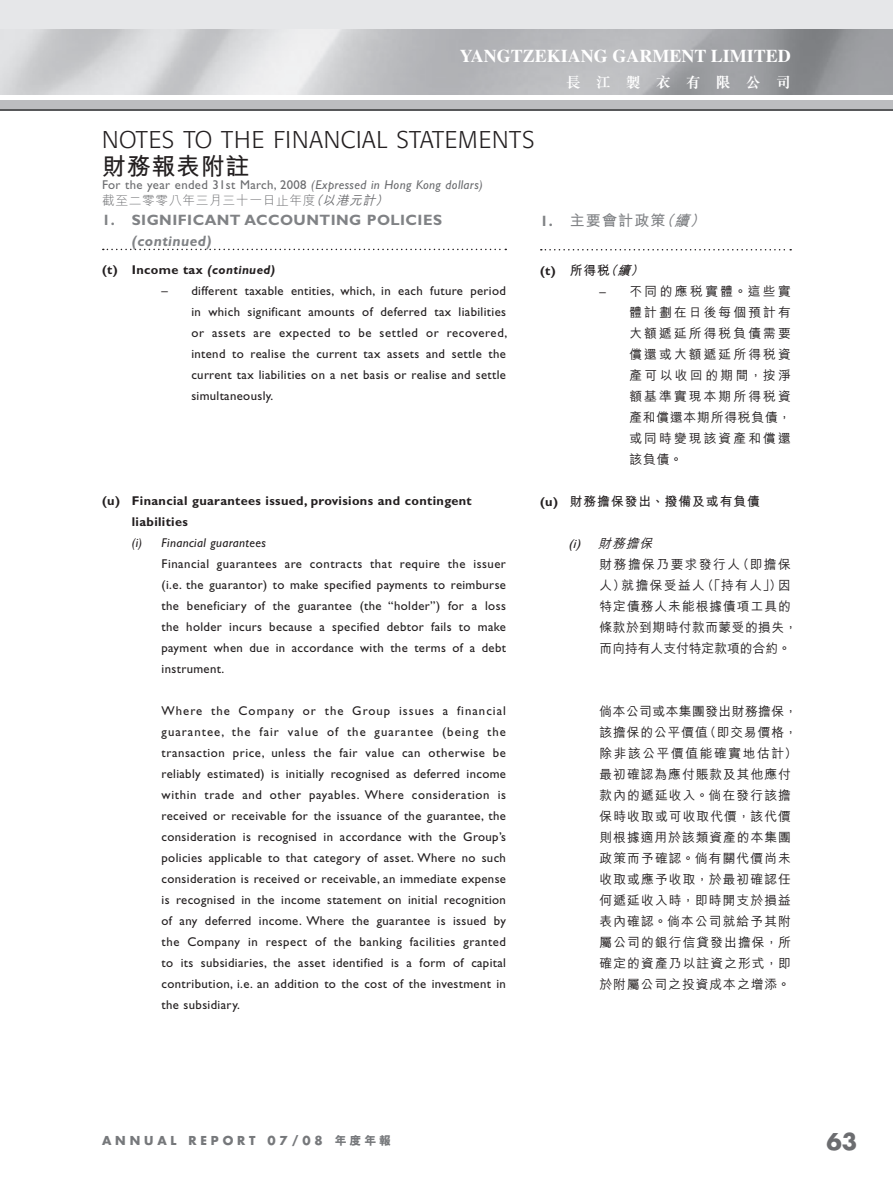
<style>
.page{position:relative;width:893px;height:1191px;background:#fff}
.page>*{position:absolute;margin:0;border:0;box-sizing:border-box;transform-origin:0 0}
.t1{font:300 24px "Formata";letter-spacing:.03em;color:#231f20}
.t2{font:24px "M Hei HK Bold B5 pc H";letter-spacing:.03em;color:#231f20}
.t3{font:700 22.5px "Futura Std";color:#6c6d70}
.t4{font:700 18px "Times LT Std";color:#fff}
.t5{font:700 15px "Gill Sans Std";letter-spacing:.03em;color:#808285}
.t6{font:italic 700 15px "Gill Sans Std";letter-spacing:.03em;color:#808285}
.t7{font:15px "M Hei HK Bold B5 pc H";letter-spacing:.08em;color:#808285}
.t8{font:15px "M Sung HK Bold B5 pc H";letter-spacing:1em;color:#fff}
.t9{font:12.75px/21px "Gill Sans Std";letter-spacing:.03em;color:#231f20;text-align:justify}
.t10{font:12.75px/21px "M Hei HK Medium B5 pc H";letter-spacing:.085em;color:#231f20}
.t11{font:700 12.75px/21px "Gill Sans Std";letter-spacing:.03em;color:#231f20}
.t12{font:12.75px "Gill Sans Std";letter-spacing:.03em;color:#6c6d70}
.t13{font:12.75px "M Hei HK Light B5 pc H";letter-spacing:.05em;color:#6c6d70}
.t14{font:italic 12.75px "Gill Sans Std";letter-spacing:.03em;color:#231f20}
.t15{font:12.75px "M Hei HK Bold B5 pc H";letter-spacing:.08em;color:#231f20}
.t16{font:700 12px "Futura Std";letter-spacing:.32em;color:#76787b}
.s1{font-style:italic}
.s2{font-family:"M Hei HK Medium B5 pc H";font-style:italic}
.s3{font-family:"Gill Sans Std";font-weight:700}
.s4{font-family:"M Hei HK Bold B5 pc H";font-weight:400}
.s5{font-family:"M Hei HK Bold B5 pc H";font-weight:400;font-style:italic}
.s6{font-family:"Gill Sans Std"}
.s7{font-family:"Gill Sans Std";font-style:italic}
.s8{font-family:"M Hei HK Xbold B5 pc H";font-weight:400}
</style>
<div class="page">
<div style="left:0;top:38px;width:893px;height:72px;background:#bcbdc0"></div>
<div style="left:0;top:0;width:893px;height:55px;background:#e6e7e9"></div>
<div style="left:0;top:94px;width:893px;height:6px;background:#fff"></div>
<img style="left:0;top:30px;width:893px;height:64px">
<svg style="left:103px;top:249px;width:403px;height:1px"></svg>
<svg style="left:541px;top:249px;width:250px;height:1px"></svg>
<h3 class="t4" style="left:460px;top:49px;width:333px">YANGTZEKIANG GARMENT LIMITED</h3>
<p class="t8" style="left:566px;top:76px;width:227px">長江製衣有限公司</p>
<h1 class="t1" style="left:102px;top:125px;width:434px">NOTES TO THE FINANCIAL STATEMENTS</h1>
<h1 class="t2" style="left:102px;top:156px;width:149px">財務報表附註</h1>
<p class="t12" style="left:102px;top:180px;width:382px">For the year ended 31st March, 2008 <span class="s1">(Expressed in Hong Kong dollars)</span></p>
<p class="t13" style="left:102px;top:195px;width:291px">截至二零零八年三月三十一日止年度<span class="s2">（以港元計）</span></p>
<p class="t5" style="left:102px;top:214px;width:341px">1. SIGNIFICANT ACCOUNTING POLICIES</p>
<p class="t6" style="left:132px;top:235px;width:81px">(continued)</p>
<p class="t11" style="left:102px;top:260px;width:175px">(t) Income tax <span class="s1">(continued)</span></p>
<p class="t9" style="left:191px;top:281px;width:317px;text-indent:-30px">– different taxable entities, which, in each future period in which significant amounts of deferred tax liabilities or assets are expected to be settled or recovered, intend to realise the current tax assets and settle the current tax liabilities on a net basis or realise and settle simultaneously.</p>
<p class="t7" style="left:540px;top:215px;width:170px"><span class="s3">1.</span> 主要會計政策<span class="s1">（續）</span></p>
<p class="t11" style="left:540px;top:261px;width:108px">(t) <span class="s4">所得稅</span><span class="s5">（續）</span></p>
<p class="t10" style="left:629px;top:282px;width:163px;text-align:justify;text-indent:-30px"><span class="s6">–</span> 不同的應稅實體。這些實體計劃在日後每個預計有大額遞延所得稅負債需要償還或大額遞延所得稅資產可以收回的期間，按淨額基準實現本期所得稅資產和償還本期所得稅負債，或同時變現該資產和償還該負債。</p>
<p class="t15" style="left:540px;top:496px;width:221px"><span class="s3">(u)</span> 財務擔保發出、撥備及或有負債</p>
<p class="t10" style="left:600px;top:534px;width:199px;text-indent:-31px"><span class="s7">(i)</span> <span class="s1">財務擔保<br></span>財務擔保乃要求發行人（即擔保人）就擔保受益人（「持有人」）因特定債務人未能根據債項工具的條款於到期時付款而蒙受的損失，而向持有人支付特定款項的合約。</p>
<p class="t11" style="left:132px;top:491px;width:341px;text-indent:-30px">(u) Financial guarantees issued, provisions and contingent liabilities</p>
<p class="t14" style="left:132px;top:535px;width:136px">(i) Financial guarantees</p>
<p class="t9" style="left:162px;top:554px;width:346px">Financial guarantees are contracts that require the issuer (i.e. the guarantor) to make specified payments to reimburse the beneficiary of the guarantee (the “holder”) for a loss the holder incurs because a specified debtor fails to make payment when due in accordance with the terms of a debt instrument.</p>
<p class="t9" style="left:162px;top:701px;width:346px">Where the Company or the Group issues a financial guarantee, the fair value of the guarantee (being the transaction price, unless the fair value can otherwise be reliably estimated) is initially recognised as deferred income within trade and other payables. Where consideration is received or receivable for the issuance of the guarantee, the consideration is recognised in accordance with the Group’s policies applicable to that category of asset. Where no such consideration is received or receivable, an immediate expense is recognised in the income statement on initial recognition of any deferred income. Where the guarantee is issued by the Company in respect of the banking facilities granted to its subsidiaries, the asset identified is a form of capital contribution, i.e. an addition to the cost of the investment in the subsidiary.</p>
<p class="t10" style="left:600px;top:702px;width:199px">倘本公司或本集團發出財務擔保，該擔保的公平價值（即交易價格，除非該公平價值能確實地估計）最初確認為應付賬款及其他應付款內的遞延收入。倘在發行該擔保時收取或可收取代價，該代價則根據適用於該類資產的本集團政策而予確認。倘有關代價尚未收取或應予收取，於最初確認任何遞延收入時，即時開支於損益表內確認。倘本公司就給予其附屬公司的銀行信貸發出擔保，所確定的資產乃以註資之形式，即於附屬公司之投資成本之增添。</p>
<p class="t16" style="left:102px;top:1133px;width:291px">ANNUAL REPORT 07/08 <span class="s8">年度年報</span></p>
<h2 class="t3" style="left:826px;top:1128px;width:32px">63</h2>
</div>
